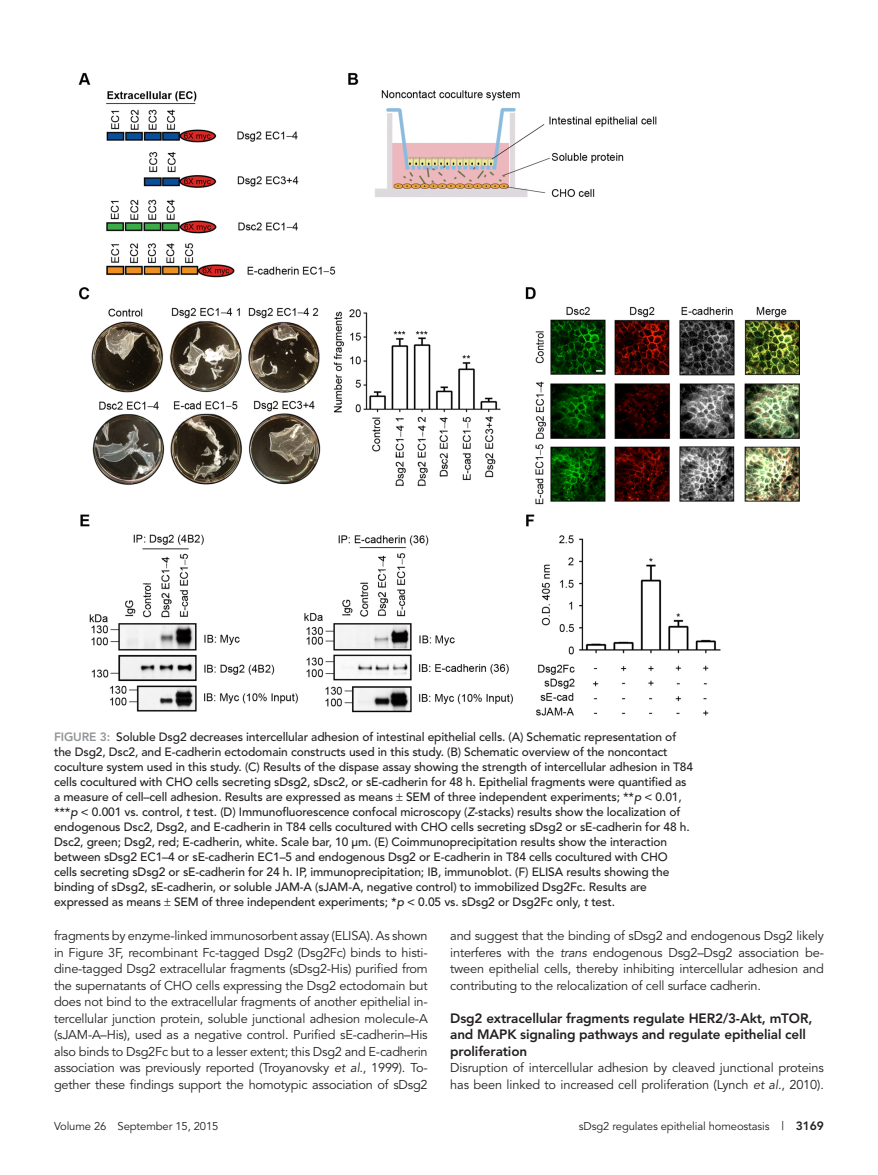
<style>
.page{position:relative;width:878px;height:1175px;background:#fff}
.page>*{position:absolute;margin:0;border:0;box-sizing:border-box;transform-origin:0 0}
.t1{font:800 13.5px/16.5px "Avenir";letter-spacing:-.01em;color:#231f20}
.ParaFL{font:12.75px/16.5px "Avenir";letter-spacing:-.01em;color:#231f20;text-align:justify}
.FigCaption_35_5p{font:500 12px/15px "Avenir";letter-spacing:-.01em;color:#231f20}
.t2{font:11.25px "Avenir";letter-spacing:-.01em;color:#231f20}
.s1{font-weight:800;color:#939598}
.s2{font-style:italic}
.s3{font-size:12px}
.s4{font-weight:800;font-size:12px}
</style>
<div class="page">
<img style="left:79px;top:72px;width:720px;height:644px">
<p class="FigCaption_35_5p" style="left:54px;top:729px;width:640px"><span class="s1">FIGURE 3:</span> Soluble Dsg2 decreases intercellular adhesion of intestinal epithelial cells. (A) Schematic representation of the Dsg2, Dsc2, and E-cadherin ectodomain constructs used in this study. (B) Schematic overview of the noncontact coculture system used in this study. (C) Results of the dispase assay showing the strength of intercellular adhesion in T84 cells cocultured with CHO cells secreting sDsg2, sDsc2, or sE-cadherin for 48 h. Epithelial fragments were quantified as a measure of cell–cell adhesion. Results are expressed as means SEM of three independent experiments; **<span class="s2">p</span> &lt; 0.01, ***<span class="s2">p</span> &lt; 0.001 vs. control, <span class="s2">t</span> test. (D) Immunofluorescence confocal microscopy (<span class="s2">Z</span>-stacks) results show the localization of endogenous Dsc2, Dsg2, and E-cadherin in T84 cells cocultured with CHO cells secreting sDsg2 or sE-cadherin for 48 h.<br>Dsc2, green; Dsg2, red; E-cadherin, white. Scale bar, 10 μm. (E) Coimmunoprecipitation results show the interaction between sDsg2 EC1–4 or sE-cadherin EC1–5 and endogenous Dsg2 or E-cadherin in T84 cells cocultured with CHO cells secreting sDsg2 or sE-cadherin for 24 h. IP, immunoprecipitation; IB, immunoblot. (F) ELISA results showing the binding of sDsg2, sE-cadherin, or soluble JAM-A (sJAM-A, negative control) to immobilized Dsg2Fc. Results are expressed as means SEM of three independent experiments; *<span class="s2">p</span> &lt; 0.05 vs. sDsg2 or Dsg2Fc only, <span class="s2">t</span> test.</p>
<p class="ParaFL" style="left:54px;top:927px;width:375px">fragments by enzyme-linked immunosorbent assay (ELISA). As shown in Figure 3F, recombinant Fc-tagged Dsg2 (Dsg2Fc) binds to histi&shy;dine-tagged Dsg2 extracellular fragments (sDsg2-His) purified from the supernatants of CHO cells expressing the Dsg2 ectodomain but does not bind to the extracellular fragments of another epithelial in&shy;tercellular junction protein, soluble junctional adhesion molecule-A (sJAM-A–His), used as a negative control. Purified sE-cadherin–His also binds to Dsg2Fc but to a lesser extent; this Dsg2 and E-cadherin association was previously reported (Troyanovsky <span class="s2">et al.</span>, 1999). To&shy;gether these findings support the homotypic association of sDsg2</p>
<p class="ParaFL" style="left:450px;top:927px;width:375px">and suggest that the binding of sDsg2 and endogenous Dsg2 likely interferes with the <span class="s2">trans</span> endogenous Dsg2–Dsg2 association be&shy;tween epithelial cells, thereby inhibiting intercellular adhesion and contributing to the relocalization of cell surface cadherin.</p>
<h2 class="t1" style="left:450px;top:1009px;width:363px">Dsg2 extracellular fragments regulate HER2/3-Akt, mTOR, and MAPK signaling pathways and regulate epithelial cell proliferation</h2>
<p class="ParaFL" style="left:450px;top:1059px;width:375px">Disruption of intercellular adhesion by cleaved junctional proteins has been linked to increased cell proliferation (Lynch <span class="s2">et al.</span>, 2010).</p>
<p class="t2" style="left:54px;top:1119px;width:166px">Volume 26 September 15, 2015</p>
<p class="t2" style="left:579px;top:1119px;width:246px">sDsg2 regulates epithelial homeostasis <span class="s3">|</span> <span class="s4">3169</span></p>
</div>
